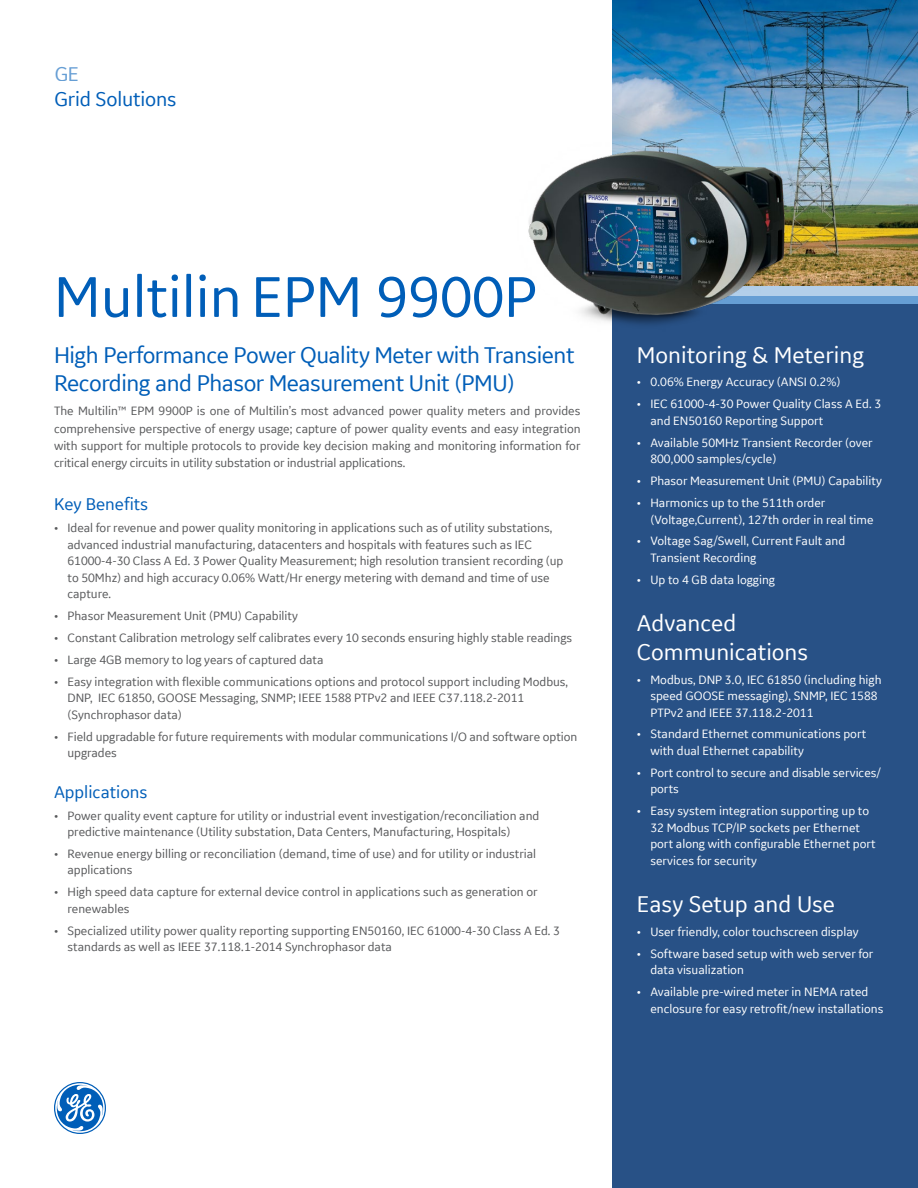
<style>
.page{position:relative;width:918px;height:1188px;background:#fff}
.page>*{position:absolute;margin:0;border:0;box-sizing:border-box;transform-origin:0 0}
.t1{font:60px "GE Inspira Sans";color:#005eb8}
.t2{font:24px/28.8px "GE Inspira Sans";letter-spacing:-.02em;color:#005eb8}
.t3{font:24px/28.8px "GE Inspira Sans";color:#fff}
.t4{font:21px/25.2px "GE Inspira Sans";letter-spacing:-.01em;color:#005eb8}
.t5{font:18px "GE Inspira Sans";color:#005eb8}
.t6{font:12.75px/16.5px "GE Inspira Sans";color:#58595b}
.t7{font:12.75px/16.5px "GE Inspira Sans";color:#fff}
</style>
<div class="page">
<div style="left:612px;top:296px;width:306px;height:892px;background:#285186"></div>
<div style="left:612px;top:294px;width:306px;height:10px;background:#669ed4"></div>
<div style="left:612px;top:286px;width:306px;height:10px;background:#b3cfea"></div>
<svg style="left:54px;top:1082px;width:52px;height:52px"></svg>
<img style="left:612px;top:0;width:306px;height:286px">
<img style="left:528px;top:135px;width:300px;height:190px">
<h3 class="t4" style="left:54px;top:60px;width:124px">GE<br>Grid Solutions</h3>
<h1 class="t1" style="left:54px;top:260px;width:484px">Multilin EPM 9900P</h1>
<h2 class="t2" style="left:54px;top:339px;width:522px">High Performance Power Quality Meter with Transient<br>Recording and Phasor Measurement Unit (PMU)</h2>
<p class="t6" style="left:54px;top:402px;width:528px;line-height:17.2px;text-align:justify">The Multilin™ EPM 9900P is one of Multilin’s most advanced power quality meters and provides comprehensive perspective of energy usage; capture of power quality events and easy integration with support for multiple protocols to provide key decision making and monitoring information for critical energy circuits in utility substation or industrial applications.</p>
<h3 class="t5" style="left:54px;top:493px;width:96px">Key Benefits</h3>
<p class="t6" style="left:68px;top:519px;width:497px;text-indent:-14px">• Ideal for revenue and power quality monitoring in applications such as of utility substations, advanced industrial manufacturing, datacenters and hospitals with features such as IEC 61000-4-30 Class A Ed. 3 Power Quality Measurement; high resolution transient recording (up to 50Mhz) and high accuracy 0.06% Watt/Hr energy metering with demand and time of use capture.</p>
<p class="t6" style="left:54px;top:607px;width:246px">• Phasor Measurement Unit (PMU) Capability</p>
<p class="t6" style="left:54px;top:629px;width:520px">• Constant Calibration metrology self calibrates every 10 seconds ensuring highly stable readings</p>
<p class="t6" style="left:54px;top:651px;width:271px">• Large 4GB memory to log years of captured data</p>
<p class="t6" style="left:68px;top:673px;width:502px;text-indent:-14px">• Easy integration with flexible communications options and protocol support including Modbus,<br>DNP, IEC 61850, GOOSE Messaging, SNMP; IEEE 1588 PTPv2 and IEEE C37.118.2-2011 (Synchrophasor data)</p>
<p class="t6" style="left:68px;top:728px;width:511px;text-indent:-14px">• Field upgradable for future requirements with modular communications I/O and software option upgrades</p>
<h3 class="t5" style="left:54px;top:781px;width:95px">Applications</h3>
<p class="t6" style="left:68px;top:807px;width:473px;text-indent:-14px">• Power quality event capture for utility or industrial event investigation/reconciliation and predictive maintenance (Utility substation, Data Centers, Manufacturing, Hospitals)</p>
<p class="t6" style="left:68px;top:845px;width:470px;text-indent:-14px">• Revenue energy billing or reconciliation (demand, time of use) and for utility or industrial applications</p>
<p class="t6" style="left:68px;top:884px;width:472px;text-indent:-14px">• High speed data capture for external device control in applications such as generation or renewables</p>
<p class="t6" style="left:68px;top:922px;width:494px;text-indent:-14px">• Specialized utility power quality reporting supporting EN50160, IEC 61000-4-30 Class A Ed. 3 standards as well as IEEE 37.118.1-2014 Synchrophasor data</p>
<h2 class="t3" style="left:637px;top:340px;width:229px">Monitoring &amp; Metering</h2>
<p class="t7" style="left:637px;top:374px;width:205px">• 0.06% Energy Accuracy (ANSI 0.2%)</p>
<p class="t7" style="left:650px;top:395px;width:232px;text-indent:-14px">• IEC 61000-4-30 Power Quality Class A Ed. 3 and EN50160 Reporting Support</p>
<p class="t7" style="left:650px;top:434px;width:224px;text-indent:-14px">• Available 50MHz Transient Recorder (over<br>800,000 samples/cycle)</p>
<p class="t7" style="left:637px;top:472px;width:247px">• Phasor Measurement Unit (PMU) Capability</p>
<p class="t7" style="left:650px;top:494px;width:225px;text-indent:-14px">• Harmonics up to the 511th order (Voltage,Current), 127th order in real time</p>
<p class="t7" style="left:650px;top:533px;width:196px;text-indent:-14px">• Voltage Sag/Swell, Current Fault and<br>Transient Recording</p>
<p class="t7" style="left:637px;top:571px;width:140px">• Up to 4 GB data logging</p>
<h2 class="t3" style="left:637px;top:608px;width:173px">Advanced<br>Communications</h2>
<p class="t7" style="left:650px;top:671px;width:233px;text-indent:-14px">• Modbus, DNP 3.0, IEC 61850 (including high speed GOOSE messaging), SNMP, IEC 1588<br>PTPv2 and IEEE 37.118.2-2011</p>
<p class="t7" style="left:650px;top:726px;width:217px;text-indent:-14px">• Standard Ethernet communications port with dual Ethernet capability</p>
<p class="t7" style="left:650px;top:764px;width:232px;text-indent:-14px">• Port control to secure and disable services/ ports</p>
<p class="t7" style="left:650px;top:802px;width:227px;text-indent:-14px">• Easy system integration supporting up to 32 Modbus TCP/IP sockets per Ethernet port along with configurable Ethernet port services for security</p>
<h2 class="t3" style="left:637px;top:889px;width:200px">Easy Setup and Use</h2>
<p class="t7" style="left:637px;top:923px;width:223px">• User friendly, color touchscreen display</p>
<p class="t7" style="left:650px;top:945px;width:225px;text-indent:-14px">• Software based setup with web server for data visualization</p>
<p class="t7" style="left:650px;top:983px;width:234px;text-indent:-14px">• Available pre-wired meter in NEMA rated enclosure for easy retrofit/new installations</p>
</div>
